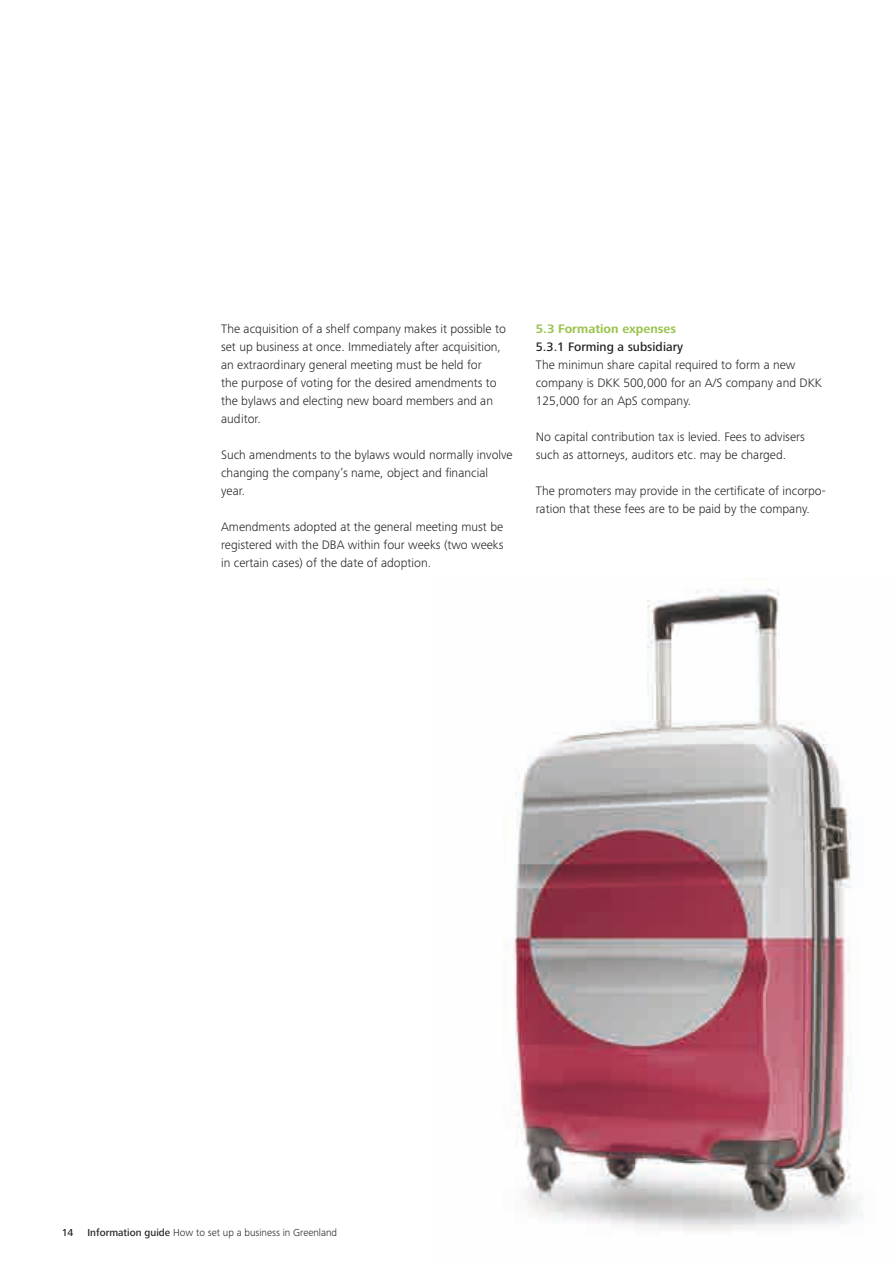
<style>
.page{position:relative;width:893px;height:1263px;background:#fff}
.page>*{position:absolute;margin:0;border:0;box-sizing:border-box;transform-origin:0 0}
.t1{font:300 12.75px/18px "Frutiger Next Pro";color:#231f20}
.t2{font:500 12.75px "Frutiger Next Pro";color:#231f20}
.t3{font:700 12.75px "Frutiger Next Pro";color:#9ac34c}
.t4{font:300 10.5px "Frutiger Next Pro";color:#231f20}
.t5{font:500 10.5px "Frutiger Next Pro";color:#231f20}
.s1{font-weight:500}
</style>
<div class="page">
<img style="left:506px;top:588px;width:357px;height:643px">
<p class="t1" style="left:221px;top:319px;width:286px">The acquisition of a shelf company makes it possible to set up business at once. Immediately after acquisition, an extraordinary general meeting must be held for<br>the purpose of voting for the desired amendments to the bylaws and electing new board members and an auditor.</p>
<p class="t1" style="left:221px;top:445px;width:293px">Such amendments to the bylaws would normally involve changing the company’s name, object and financial year.</p>
<p class="t1" style="left:221px;top:517px;width:284px;text-align:justify">Amendments adopted at the general meeting must be registered with the DBA within four weeks (two weeks in certain cases) of the date of adoption.</p>
<p class="t3" style="left:536px;top:321px;width:142px">5.3 Formation expenses</p>
<p class="t2" style="left:536px;top:339px;width:149px">5.3.1 Forming a subsidiary</p>
<p class="t1" style="left:536px;top:355px;width:288px">The minimun share capital required to form a new company is DKK 500,000 for an A/S company and DKK<br>125,000 for an ApS company.</p>
<p class="t1" style="left:536px;top:427px;width:271px">No capital contribution tax is levied. Fees to advisers such as attorneys, auditors etc. may be charged.</p>
<p class="t1" style="left:536px;top:481px;width:292px">The promoters may provide in the certificate of incorpo&shy;ration that these fees are to be paid by the company.</p>
<p class="t5" style="left:62px;top:1226px;width:13px">14</p>
<p class="t4" style="left:87px;top:1226px;width:251px"><span class="s1">Information guide</span> How to set up a business in Greenland</p>
</div>
